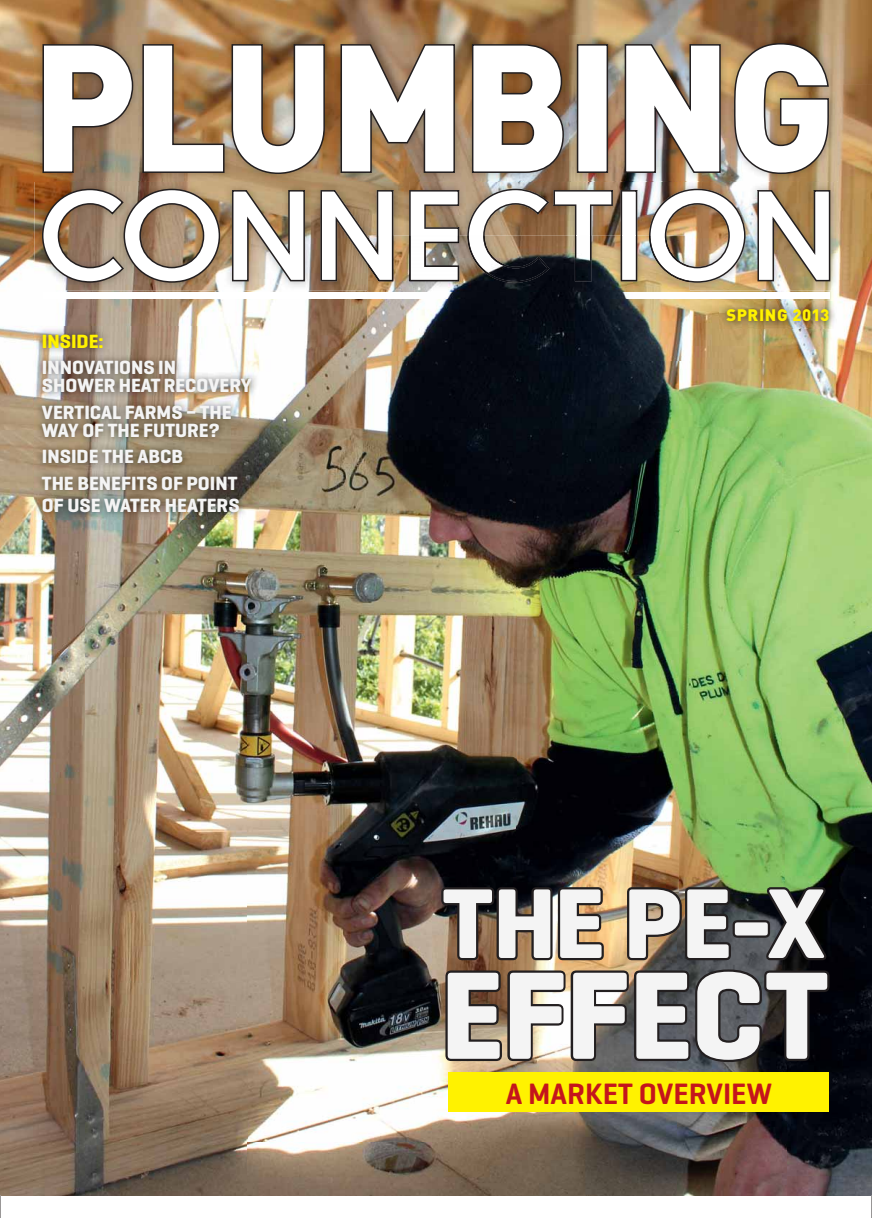
<style>
.page{position:relative;width:872px;height:1218px;background:#fff}
.page>*{position:absolute;margin:0;border:0;box-sizing:border-box;transform-origin:0 0}
.t1{font:700 126.45px "Geogrotesque";letter-spacing:-.015em;color:#f4f4f4}
.t2{font:700 100.8px "Geogrotesque";color:#f4f4f4}
.t3{font:600 30px "Geogrotesque";color:#c4151c}
.t4{font:700 19.5px/18px "Geogrotesque";color:#f4f4f4}
.t5{font:700 19.5px "Geogrotesque";color:#fff200}
.t6{font:900 16.5px "DIN Pro";letter-spacing:.035em;color:#fff200}
</style>
<div class="page">
<img style="left:0;top:0;width:872px;height:84px">
<img style="left:0;top:84px;width:86px;height:1111px">
<img style="left:786px;top:84px;width:86px;height:1111px">
<img style="left:86px;top:290px;width:282px;height:58px">
<img style="left:678px;top:290px;width:108px;height:905px">
<img style="left:248px;top:348px;width:268px;height:847px">
<img style="left:516px;top:360px;width:162px;height:835px">
<img style="left:86px;top:519px;width:162px;height:676px">
<img style="left:35px;top:35px;width:801px;height:146px">
<img style="left:134px;top:44px;width:598px;height:129px">
<svg style="left:42px;top:43px;width:92px;height:131px"></svg>
<svg style="left:142px;top:43px;width:83px;height:131px"></svg>
<svg style="left:231px;top:43px;width:94px;height:132px"></svg>
<svg style="left:340px;top:43px;width:115px;height:131px"></svg>
<svg style="left:471px;top:43px;width:138px;height:131px"></svg>
<svg style="left:624px;top:43px;width:97px;height:131px"></svg>
<svg style="left:732px;top:42px;width:97px;height:133px"></svg>
<img style="left:34px;top:181px;width:375px;height:109px">
<img style="left:409px;top:181px;width:429px;height:73px">
<img style="left:689px;top:254px;width:149px;height:36px">
<svg style="left:41px;top:188px;width:180px;height:95px"></svg>
<div style="left:139px;top:203px;width:65px;height:65px;border:2px solid #231f20;border-radius:50%"></div>
<svg style="left:231px;top:189px;width:75px;height:93px"></svg>
<svg style="left:320px;top:190px;width:73px;height:91px"></svg>
<svg style="left:409px;top:190px;width:50px;height:46px"></svg>
<svg style="left:467px;top:189px;width:146px;height:47px"></svg>
<svg style="left:620px;top:190px;width:17px;height:46px"></svg>
<img style="left:649px;top:189px;width:96px;height:94px">
<svg style="left:756px;top:189px;width:75px;height:93px"></svg>
<div style="left:42px;top:292px;width:787px;height:7px;background:#fff"></div>
<img style="left:719px;top:301px;width:117px;height:28px">
<img style="left:439px;top:884px;width:392px;height:180px">
<div style="left:449px;top:1072px;width:380px;height:39px;background:#fff200"></div>
<img style="left:35px;top:327px;width:224px;height:192px">
<img style="left:368px;top:236px;width:321px;height:124px">
<img style="left:368px;top:236px;width:25px;height:45px">
<img style="left:410px;top:236px;width:48px;height:44px">
<img style="left:468px;top:236px;width:80px;height:46px">
<img style="left:575px;top:236px;width:16px;height:45px">
<img style="left:575px;top:236px;width:15px;height:44px">
<img style="left:621px;top:236px;width:15px;height:44px">
<img style="left:649px;top:236px;width:40px;height:46px">
<img style="left:650px;top:236px;width:39px;height:45px">
<svg style="left:0;top:1195px;width:1px;height:22px"></svg>
<svg style="left:871px;top:1195px;width:1px;height:22px"></svg>
<p class="t5" style="left:42px;top:329px;width:63px">INSIDE:</p>
<p class="t4" style="left:42px;top:358px;width:211px">INNOVATIONS IN<br>SHOWER HEAT RECOVERY</p>
<p class="t4" style="left:42px;top:403px;width:191px">VERTICAL FARMS – THE<br>WAY OF THE FUTURE?</p>
<p class="t4" style="left:42px;top:443px;width:197px;line-height:26.5px">INSIDE THE ABCB<br>THE BENEFITS OF POINT</p>
<p class="t4" style="left:42px;top:495px;width:199px">OF USE WATER HEATERS</p>
<p class="t6" style="left:726px;top:305px;width:104px">SPRING 2013</p>
<h2 class="t2" style="left:442px;top:864px;width:384px">THE PE-X</h2>
<h1 class="t1" style="left:440px;top:941px;width:390px">EFFECT</h1>
<h3 class="t3" style="left:506px;top:1079px;width:267px">A MARKET OVERVIEW</h3>
</div>
